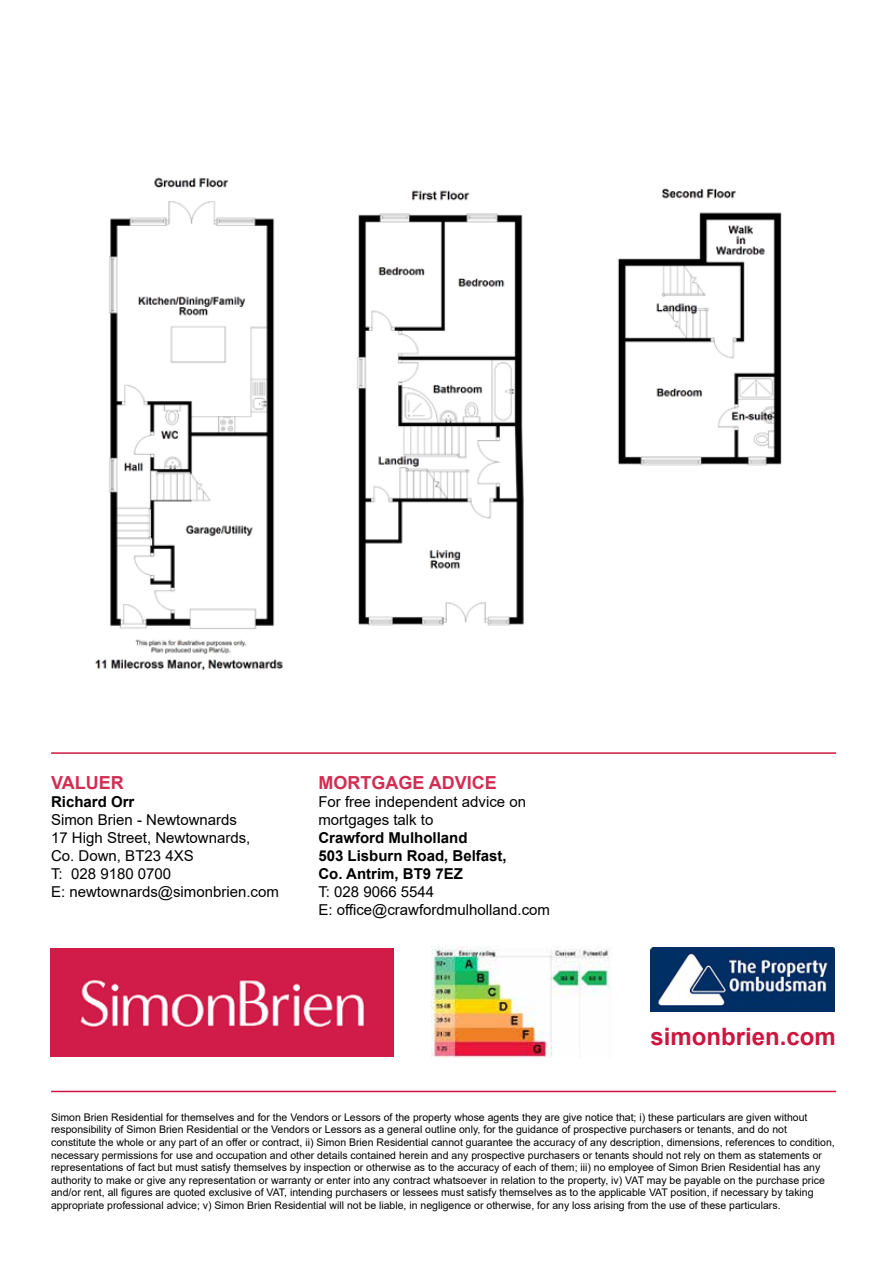
<style>
.page{position:relative;width:893px;height:1263px;background:#fff}
.page>*{position:absolute;margin:0;border:0;box-sizing:border-box;transform-origin:0 0}
.t1{font:700 24px "Arial";color:#cd163f}
.t2{font:700 18px "Arial";color:#d22d52}
.t3{font:15px/18px "Arial";color:#000}
.t4{font:700 15px/18px "Arial";color:#000}
.t5{font:10.5px/12.6px "Arial";color:#000}
</style>
<div class="page">
<hr style="left:51px;top:1091px;width:785px;height:1px;background:#cd163f">
<hr style="left:51px;top:752px;width:785px;height:2px;background:#cd163f">
<img style="left:50px;top:948px;width:343px;height:109px">
<img style="left:432px;top:946px;width:180px;height:111px">
<img style="left:650px;top:948px;width:184px;height:64px">
<img style="left:95px;top:177px;width:188px;height:493px">
<img style="left:357px;top:190px;width:167px;height:436px">
<img style="left:617px;top:188px;width:165px;height:278px">
<h2 class="t2" style="left:51px;top:770px;width:74px">VALUER</h2>
<h3 class="t4" style="left:51px;top:793px;width:85px">Richard Orr</h3>
<h3 class="t3" style="left:51px;top:811px;width:229px">Simon Brien - Newtownards<br>17 High Street, Newtownards,<br>Co. Down, BT23 4XS<br>T: 028 9180 0700<br>E: newtownards@simonbrien.com</h3>
<h2 class="t2" style="left:318px;top:770px;width:180px">MORTGAGE ADVICE</h2>
<h3 class="t3" style="left:318px;top:793px;width:209px">For free independent advice on mortgages talk to</h3>
<h3 class="t4" style="left:318px;top:829px;width:190px">Crawford Mulholland<br>503 Lisburn Road, Belfast,<br>Co. Antrim, BT9 7EZ</h3>
<h3 class="t3" style="left:318px;top:883px;width:233px">T: 028 9066 5544<br>E: office@crawfordmulholland.com</h3>
<h1 class="t1" style="left:650px;top:1020px;width:187px">simonbrien.com</h1>
<p class="t5" style="left:51px;top:1111px;width:785px">Simon Brien Residential for themselves and for the Vendors or Lessors of the property whose agents they are give notice that; i) these particulars are given without responsibility of Simon Brien Residential or the Vendors or Lessors as a general outline only, for the guidance of prospective purchasers or tenants, and do not<br>constitute the whole or any part of an offer or contract, ii) Simon Brien Residential cannot guarantee the accuracy of any description, dimensions, references to condition, necessary permissions for use and occupation and other details contained herein and any prospective purchasers or tenants should not rely on them as statements or representations of fact but must satisfy themselves by inspection or otherwise as to the accuracy of each of them; iii) no employee of Simon Brien Residential has any authority to make or give any representation or warranty or enter into any contract whatsoever in relation to the property, iv) VAT may be payable on the purchase price and/or rent, all figures are quoted exclusive of VAT, intending purchasers or lessees must satisfy themselves as to the applicable VAT position, if necessary by taking appropriate professional advice; v) Simon Brien Residential will not be liable, in negligence or otherwise, for any loss arising from the use of these particulars.</p>
</div>
